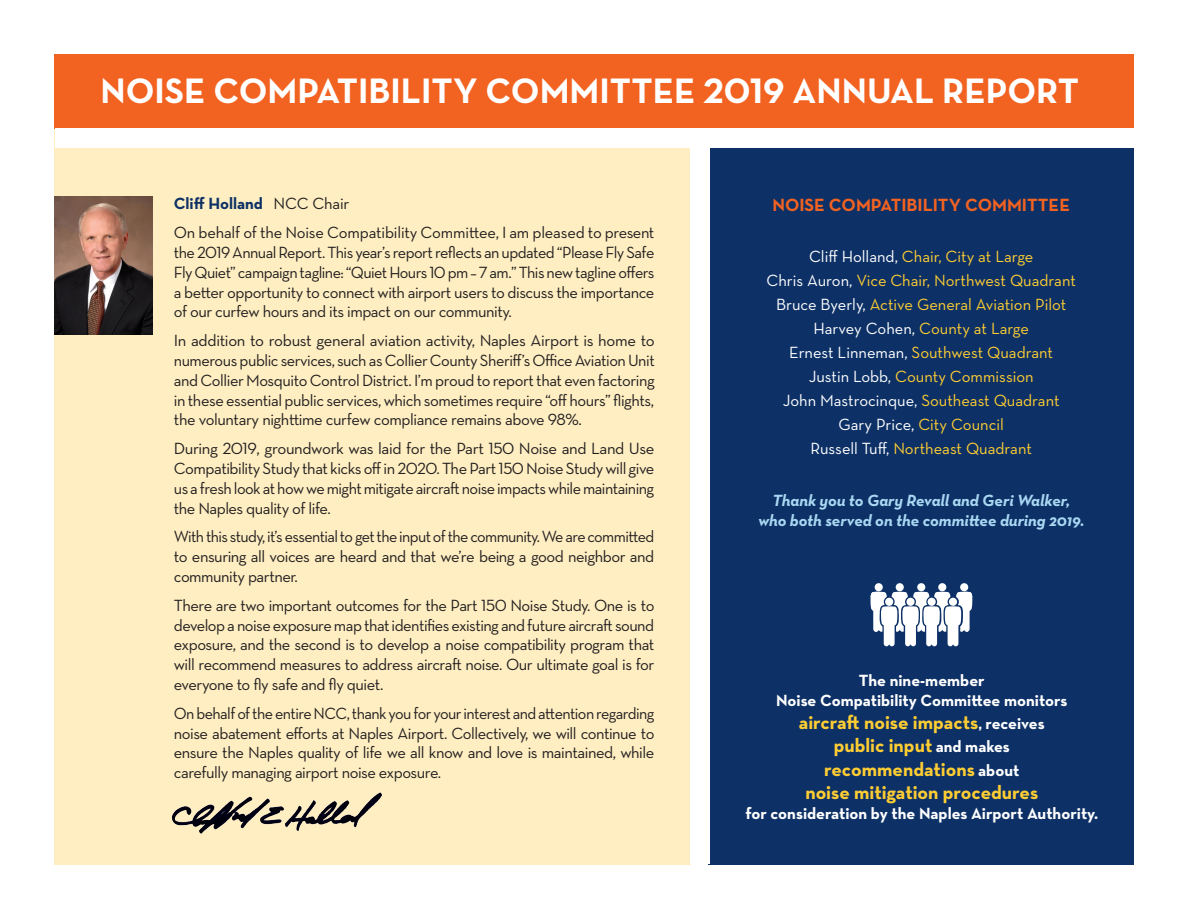
<style>
.page{position:relative;width:1188px;height:918px;background:#fff}
.page>*{position:absolute;margin:0;border:0;box-sizing:border-box;transform-origin:0 0}
.t1{font:700 36px "Neutraface Text";color:#fff}
.t2{font:700 19.5px "Neutraface Text";color:#fecd33}
.t3{font:700 18px "Neutraface Text";color:#f26221}
.t4{font:16.5px/19.8px "Neutraface Text";letter-spacing:-.03em;color:#231f20;text-align:justify}
.t5{font:16.5px "Neutraface Text";color:#fecd33}
.t6{font:700 16.5px "Neutraface Text";color:#fff}
.t7{font:italic 700 16.5px "Neutraface Text";color:#aad8f3}
.t8{font:16.5px "Neutraface Text";color:#fff}
.t9{font:700 16.5px "Neutraface Text";color:#0d3166}
.s1{font-weight:400;color:#231f20}
.s2{color:#fff}
.s3{color:#fecd33}
.s4{font-size:15px;color:#fff}
.s5{font-size:16.5px;color:#fff}
</style>
<div class="page">
<div style="left:54px;top:54px;width:1080px;height:75px;background:#f26221"></div>
<div style="left:55px;top:129px;width:636px;height:736px;background:#feeec2"></div>
<div style="left:708px;top:129px;width:426px;height:736px;background:#0d3166"></div>
<img style="left:54px;top:197px;width:99px;height:138px">
<svg style="left:870px;top:583px;width:103px;height:63px"></svg>
<div style="left:960px;top:583px;width:8px;height:8px;background:#fff;border-radius:50%"></div>
<div style="left:690px;top:135px;width:20px;height:729px;background:#fff"></div>
<div style="left:56px;top:129px;width:1078px;height:19px;background:#fff"></div>
<img style="left:171px;top:792px;width:211px;height:42px">
<p class="t1" style="left:100px;top:67px;width:980px">NOISE COMPATIBILITY COMMITTEE 2019 ANNUAL REPORT</p>
<p class="t9" style="left:174px;top:193px;width:177px">Cliff Holland <span class="s1">NCC Chair</span></p>
<p class="t4" style="left:174px;top:222px;width:482px">On behalf of the Noise Compatibility Committee, I am pleased to present the 2019 Annual Report. This year’s report reflects an updated “Please Fly Safe Fly Quiet” campaign tagline: “Quiet Hours 10 pm – 7 am.” This new tagline offers a better opportunity to connect with airport users to discuss the importance of our curfew hours and its impact on our community.</p>
<p class="t4" style="left:174px;top:330px;width:482px">In addition to robust general aviation activity, Naples Airport is home to numerous public services, such as Collier County Sheriff’s Office Aviation Unit and Collier Mosquito Control District. I’m proud to report that even factoring in these essential public services, which sometimes require “off hours” flights, the voluntary nighttime curfew compliance remains above 98%.</p>
<p class="t4" style="left:174px;top:438px;width:482px">During 2019, groundwork was laid for the Part 150 Noise and Land Use Compatibility Study that kicks off in 2020. The Part 150 Noise Study will give us a fresh look at how we might mitigate aircraft noise impacts while maintaining the Naples quality of life.</p>
<p class="t4" style="left:174px;top:527px;width:482px">With this study, it’s essential to get the input of the community. We are committed to ensuring all voices are heard and that we’re being a good neighbor and community partner.</p>
<p class="t4" style="left:174px;top:595px;width:482px">There are two important outcomes for the Part 150 Noise Study. One is to develop a noise exposure map that identifies existing and future aircraft sound exposure, and the second is to develop a noise compatibility program that will recommend measures to address aircraft noise. Our ultimate goal is for everyone to fly safe and fly quiet.</p>
<p class="t4" style="left:174px;top:703px;width:482px">On behalf of the entire NCC, thank you for your interest and attention regarding noise abatement efforts at Naples Airport. Collectively, we will continue to ensure the Naples quality of life we all know and love is maintained, while carefully managing airport noise exposure.</p>
<p class="t3" style="left:772px;top:193px;width:299px">NOISE COMPATIBILITY COMMITTEE</p>
<p class="t5" style="left:809px;top:246px;width:226px"><span class="s2">Cliff Holland,</span> Chair, City at Large</p>
<p class="t5" style="left:766px;top:270px;width:311px"><span class="s2">Chris Auron,</span> Vice Chair, Northwest Quadrant</p>
<p class="t5" style="left:776px;top:294px;width:292px"><span class="s2">Bruce Byerly,</span> Active General Aviation Pilot</p>
<p class="t5" style="left:813px;top:318px;width:217px"><span class="s2">Harvey Cohen,</span> County at Large</p>
<p class="t5" style="left:789px;top:342px;width:265px"><span class="s2">Ernest Linneman,</span> Southwest Quadrant</p>
<p class="t5" style="left:809px;top:366px;width:227px"><span class="s2">Justin Lobb,</span> County Commission</p>
<p class="t8" style="left:783px;top:390px;width:278px">John Mastrocinque, <span class="s3">Southeast Quadrant</span></p>
<p class="t5" style="left:839px;top:414px;width:167px"><span class="s2">Gary Price,</span> City Council</p>
<p class="t5" style="left:810px;top:438px;width:223px"><span class="s2">Russell Tuff,</span> Northeast Quadrant</p>
<p class="t7" style="left:772px;top:490px;width:299px">Thank you to Gary Revall and Geri Walker,</p>
<p class="t7" style="left:758px;top:510px;width:328px">who both served on the committee during 2019.</p>
<p class="t6" style="left:859px;top:669px;width:127px">The nine-member</p>
<p class="t6" style="left:776px;top:689px;width:293px">Noise Compatibility Committee monitors</p>
<p class="t2" style="left:799px;top:710px;width:247px">aircraft noise impacts<span class="s4">,</span> <span class="s5">receives</span></p>
<p class="t2" style="left:834px;top:733px;width:178px">public input <span class="s5">and makes</span></p>
<p class="t2" style="left:824px;top:757px;width:197px">recommendations <span class="s5">about</span></p>
<p class="t2" style="left:805px;top:780px;width:234px">noise mitigation procedures</p>
<p class="t6" style="left:745px;top:803px;width:354px">for consideration by the Naples Airport Authority.</p>
</div>
